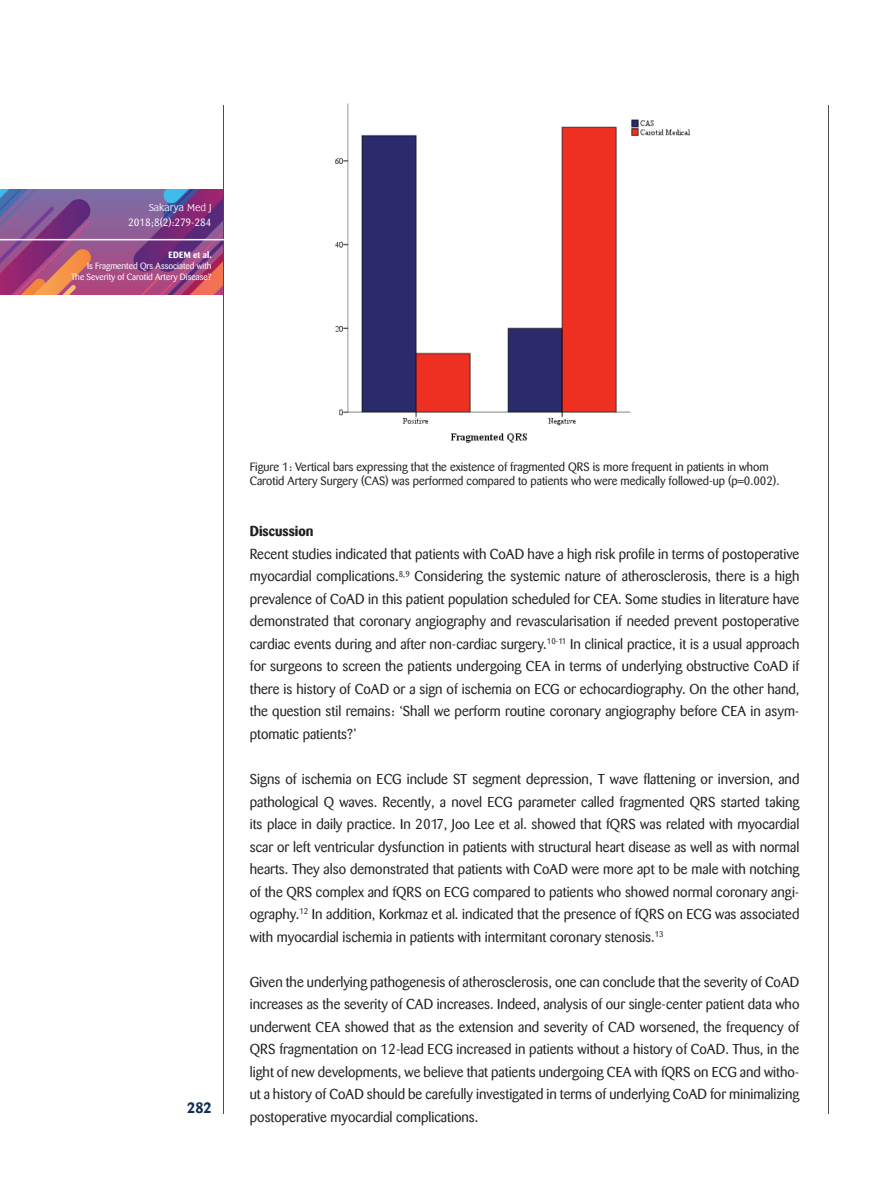
<style>
.page{position:relative;width:893px;height:1191px;background:#fff}
.page>*{position:absolute;margin:0;border:0;box-sizing:border-box;transform-origin:0 0}
.t1{font:700 15px "Barmeno";color:#113055}
.t2{font:14.25px/22.5px "Barmeno";color:#231f20;text-align:justify}
.t3{font:700 14.25px "Barmeno";color:#231f20}
.t4{font:12px/14.4px "Barmeno";color:#231f20}
.t5{font:10.5px "Barmeno";color:#fff}
.t6{font:300 10.5px "Flange";color:#fff}
.t7{font:9px/10.8px "Barmeno";color:#fff;text-align:right}
.t8{font:700 9px "Barmeno";letter-spacing:.02em;color:#fff}
</style>
<div class="page">
<img style="left:0;top:189px;width:224px;height:105px">
<hr style="left:224px;top:105px;width:1px;height:1008px;background:#4b4c4d">
<hr style="left:828px;top:105px;width:1px;height:1008px;background:#4b4c4d">
<hr style="left:0;top:239px;width:224px;height:1px;background:#fff">
<img style="left:335px;top:103px;width:356px;height:340px">
<p class="t6" style="left:149px;top:201px;width:64px">Sakarya Med J</p>
<p class="t5" style="left:128px;top:216px;width:85px">2018;8(2):279-284</p>
<p class="t8" style="left:168px;top:249px;width:45px">EDEM et al.</p>
<p class="t7" style="left:71px;top:260px;width:142px">Is Fragmented Qrs Associated with<br>The Severity of Carotid Artery Disease?</p>
<p class="t1" style="left:187px;top:1099px;width:26px">282</p>
<p class="t4" style="left:250px;top:459px;width:531px">Figure 1: Vertical bars expressing that the existence of fragmented QRS is more frequent in patients in whom<br>Carotid Artery Surgery (CAS) was performed compared to patients who were medically followed-up (p=0.002).</p>
<p class="t3" style="left:250px;top:523px;width:65px">Discussion</p>
<p class="t2" style="left:250px;top:543px;width:551px">Recent studies indicated that patients with CoAD have a high risk profile in terms of postoperative myocardial complications.<sup>8,9</sup> Considering the systemic nature of atherosclerosis, there is a high prevalence of CoAD in this patient population scheduled for CEA. Some studies in literature have demonstrated that coronary angiography and revascularisation if needed prevent postoperative cardiac events during and after non-cardiac surgery.<sup>10-11</sup> In clinical practice, it is a usual approach for surgeons to screen the patients undergoing CEA in terms of underlying obstructive CoAD if there is history of CoAD or a sign of ischemia on ECG or echocardiography. On the other hand, the question stil remains: ‘Shall we perform routine coronary angiography before CEA in asym&shy;ptomatic patients?’</p>
<p class="t2" style="left:250px;top:768px;width:551px">Signs of ischemia on ECG include ST segment depression, T wave flattening or inversion, and pathological Q waves. Recently, a novel ECG parameter called fragmented QRS started taking its place in daily practice. In 2017, Joo Lee et al. showed that fQRS was related with myocardial scar or left ventricular dysfunction in patients with structural heart disease as well as with normal hearts. They also demonstrated that patients with CoAD were more apt to be male with notching of the QRS complex and fQRS on ECG compared to patients who showed normal coronary angi&shy;ography.<sup>12</sup> In addition, Korkmaz et al. indicated that the presence of fQRS on ECG was associated with myocardial ischemia in patients with intermitant coronary stenosis.<sup>13</sup></p>
<p class="t2" style="left:250px;top:970px;width:551px">Given the underlying pathogenesis of atherosclerosis, one can conclude that the severity of CoAD increases as the severity of CAD increases. Indeed, analysis of our single-center patient data who underwent CEA showed that as the extension and severity of CAD worsened, the frequency of QRS fragmentation on 12-lead ECG increased in patients without a history of CoAD. Thus, in the light of new developments, we believe that patients undergoing CEA with fQRS on ECG and witho&shy;ut a history of CoAD should be carefully investigated in terms of underlying CoAD for minimalizing postoperative myocardial complications.</p>
</div>
